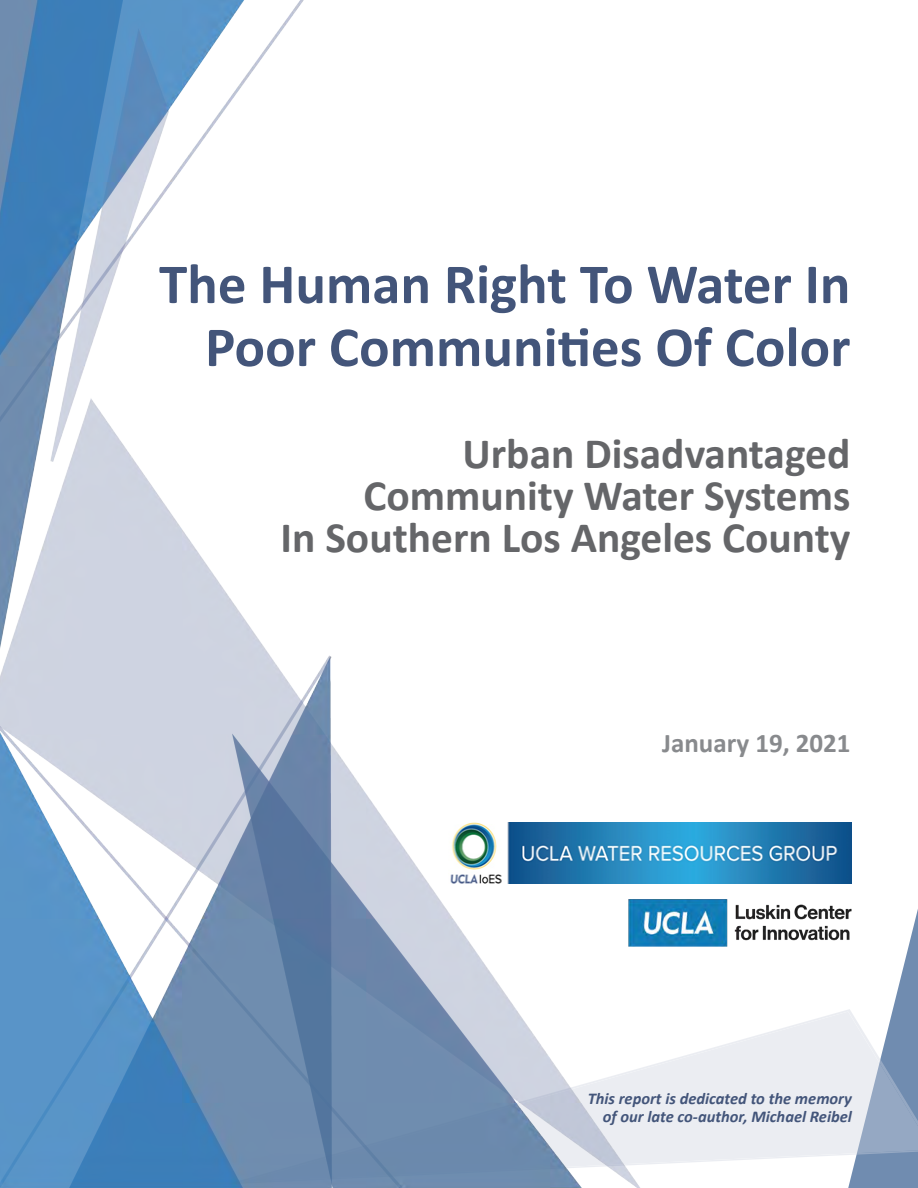
<style>
.page{position:relative;width:918px;height:1188px;background:#fff}
.page>*{position:absolute;margin:0;border:0;box-sizing:border-box;transform-origin:0 0}
.t1{font:700 57px/63px "Calibri";color:#43557a;text-align:right}
.t2{font:700 43.5px/42px "Calibri";color:#656669;text-align:right}
.t3{font:700 27px "Calibri";color:#888a8d}
.t4{font:italic 700 16.5px/18px "Calibri";color:#43557a;text-align:right}
</style>
<div class="page">
<img style="left:0;top:0;width:918px;height:1188px">
<h1 class="t1" style="left:159px;top:252px;width:693px">The Human Right To Water In<br>Poor Communities Of Color</h1>
<p class="t2" style="left:281px;top:432px;width:571px">Urban Disadvantaged<br>Community Water Systems<br>In Southern Los Angeles County</p>
<p class="t3" style="left:662px;top:723px;width:190px">January 19, 2021</p>
<p class="t4" style="left:588px;top:1089px;width:266px">This report is dedicated to the memory of our late co-author, Michael Reibel</p>
</div>
